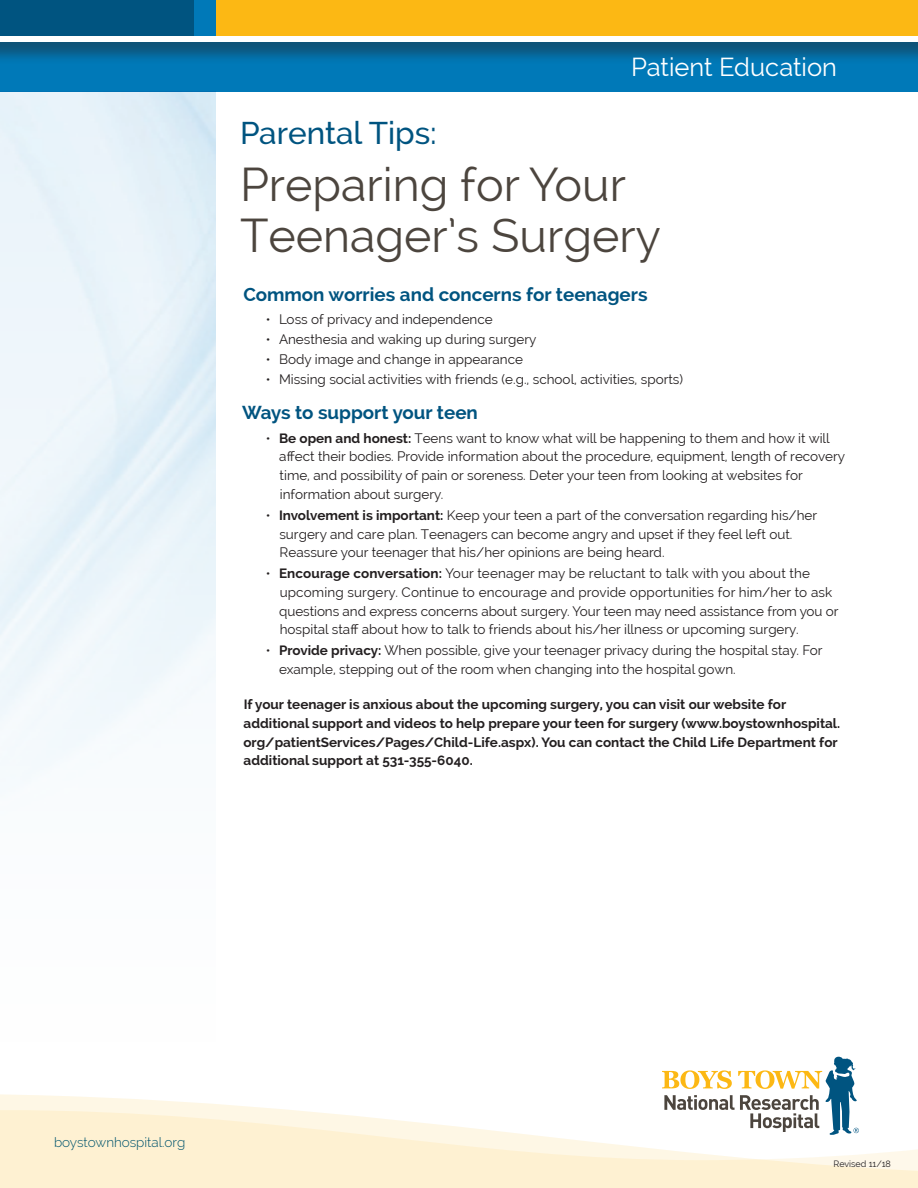
<style>
.page{position:relative;width:918px;height:1188px;background:#fff}
.page>*{position:absolute;margin:0;border:0;box-sizing:border-box;transform-origin:0 0}
.t1{font:46.5px/51px "Raleway";color:#4c453e}
.t2{font:500 31.5px "Raleway";color:#005480}
.t3{font:25.5px "Raleway";color:#fff}
.Subhead_1{font:700 18.75px "Raleway";color:#005480}
.Bullet_Body_Text_1{font:13.5px/18.8px "Raleway";color:#231f20}
.Body_Text_1{font:700 13.5px/18.8px "Raleway";color:#231f20}
.t4{font:300 13.5px "Raleway";color:#005480}
.t5{font:9px "Raleway";color:#231f20}
.s1{font-weight:700}
</style>
<div class="page">
<svg style="left:662px;top:1057px;width:194px;height:37px"></svg>
<div style="left:0;top:42px;width:918px;height:50px;background:#0079b8"></div>
<div style="left:0;top:0;width:918px;height:65px;background:#231f20;opacity:.42"></div>
<div style="left:0;top:36px;width:918px;height:6px;background:#fff"></div>
<div style="left:0;top:0;width:216px;height:36px;background:#005480"></div>
<div style="left:216px;top:0;width:702px;height:36px;background:#fcb814"></div>
<div style="left:194px;top:0;width:22px;height:36px;background:#0079b8"></div>
<svg style="left:0;top:1094px;width:918px;height:94px;fill:#fef1d2"></svg>
<h3 class="t3" style="left:631px;top:52px;width:207px">Patient Education</h3>
<p class="t2" style="left:240px;top:115px;width:198px">Parental Tips:</p>
<p class="t1" style="left:240px;top:159px;width:422px">Preparing for Your<br>Teenager’s Surgery</p>
<p class="Subhead_1" style="left:243px;top:283px;width:406px">Common worries and concerns for teenagers</p>
<p class="Bullet_Body_Text_1" style="left:266px;top:309px;width:228px">• Loss of privacy and independence</p>
<p class="Bullet_Body_Text_1" style="left:266px;top:330px;width:272px">• Anesthesia and waking up during surgery</p>
<p class="Bullet_Body_Text_1" style="left:266px;top:350px;width:259px">• Body image and change in appearance</p>
<p class="Bullet_Body_Text_1" style="left:266px;top:370px;width:419px">• Missing social activities with friends (e.g., school, activities, sports)</p>
<p class="Subhead_1" style="left:242px;top:402px;width:237px">Ways to support your teen</p>
<p class="Bullet_Body_Text_1" style="left:279px;top:429px;width:567px;text-indent:-13px">• <span class="s1">Be open and honest:</span> Teens want to know what will be happening to them and how it will affect their bodies. Provide information about the procedure, equipment, length of recovery time, and possibility of pain or soreness. Deter your teen from looking at websites for information about surgery.</p>
<p class="Bullet_Body_Text_1" style="left:279px;top:506px;width:539px;text-indent:-13px">• <span class="s1">Involvement is important:</span> Keep your teen a part of the conversation regarding his/her surgery and care plan. Teenagers can become angry and upset if they feel left out.<br>Reassure your teenager that his/her opinions are being heard.</p>
<p class="Bullet_Body_Text_1" style="left:279px;top:564px;width:561px;text-indent:-13px">• <span class="s1">Encourage conversation:</span> Your teenager may be reluctant to talk with you about the upcoming surgery. Continue to encourage and provide opportunities for him/her to ask questions and express concerns about surgery. Your teen may need assistance from you or hospital staff about how to talk to friends about his/her illness or upcoming surgery.</p>
<p class="Bullet_Body_Text_1" style="left:279px;top:641px;width:545px;text-indent:-13px">• <span class="s1">Provide privacy:</span> When possible, give your teenager privacy during the hospital stay. For example, stepping out of the room when changing into the hospital gown.</p>
<p class="Body_Text_1" style="left:243px;top:695px;width:598px">If your teenager is anxious about the upcoming surgery, you can visit our website for additional support and videos to help prepare your teen for surgery (www.boystownhospital. org/patientServices/Pages/Child-Life.aspx). You can contact the Child Life Department for additional support at 531-355-6040.</p>
<p class="t4" style="left:54px;top:1134px;width:133px">boystownhospital.org</p>
<p class="t5" style="left:833px;top:1159px;width:59px">Revised 11/18</p>
</div>
